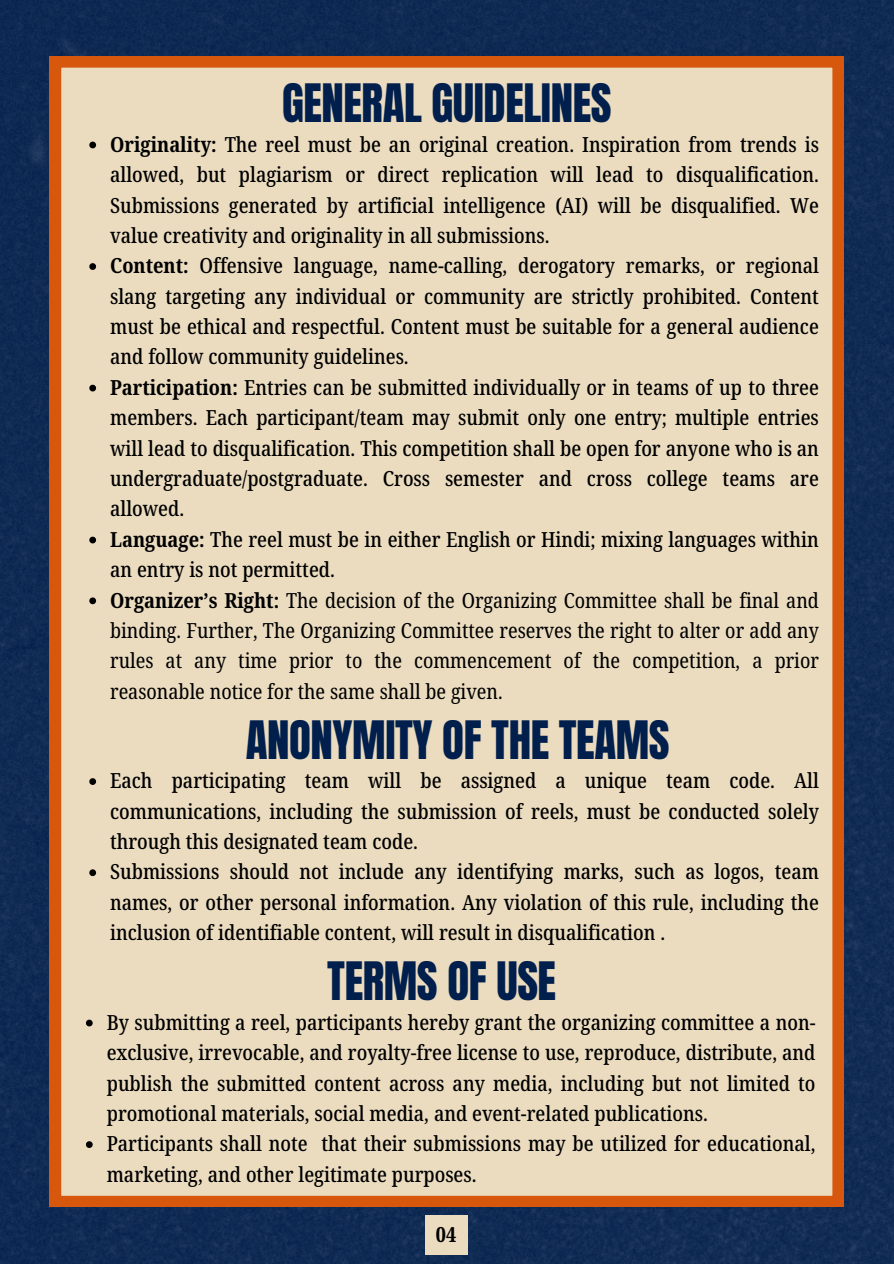
<style>
.page{position:relative;width:894px;height:1264px;background:#fff}
.page>*{position:absolute;margin:0;border:0;box-sizing:border-box;transform-origin:0 0}
.t1{font:45px "Anton";letter-spacing:-.01em;color:#011f4c}
.t2{font:500 20.85px/30.3px "Noto Serif Ethiopic Condensed";color:#000}
.t3{font:700 20.85px "Noto Serif Ethiopic Condensed";color:#000}
.s1{font-weight:700}
.s2{font-weight:400}
</style>
<div class="page">
<div style="left:0;top:0;width:893px;height:1263px;background:#102b54"></div>
<div style="left:50px;top:56px;width:793px;height:1150px;background:#ebdcc0"></div>
<svg style="left:89px;top:142px;width:7px;height:6px"></svg>
<svg style="left:89px;top:263px;width:7px;height:7px"></svg>
<svg style="left:89px;top:385px;width:7px;height:6px"></svg>
<svg style="left:89px;top:536px;width:7px;height:7px"></svg>
<svg style="left:89px;top:597px;width:7px;height:7px"></svg>
<div style="left:425px;top:1214px;width:43px;height:40px;background:#ebdcc0"></div>
<svg style="left:89px;top:778px;width:7px;height:7px"></svg>
<svg style="left:89px;top:869px;width:7px;height:7px"></svg>
<svg style="left:86px;top:1019px;width:7px;height:7px"></svg>
<svg style="left:86px;top:1141px;width:7px;height:6px"></svg>
<h1 class="t1" style="left:282px;top:71px;width:331px">GENERAL GUIDELINES</h1>
<p class="t2" style="left:110px;top:128px;width:710px"><span class="s1">Originality:</span> The reel must be an original creation. Inspiration from trends is allowed, but plagiarism or direct replication will lead to disqualification.<br>Submissions generated by artificial intelligence (AI) will be disqualified. We value creativity and originality in all submissions.<br><span class="s1">Content:</span> Offensive language, name-calling, derogatory remarks, or regional slang targeting any individual or community are strictly prohibited. Content must be ethical and respectful. Content must be suitable for a general audience and follow community guidelines.<br><span class="s1">Participation:</span> Entries can be submitted individually or in teams of up to three members. Each participant/team may submit only one entry; multiple entries will lead to disqualification. This competition shall be open for anyone who is an undergraduate/postgraduate. Cross semester and cross college teams are allowed.<br><span class="s1">Language:</span> The reel must be in either English or Hindi; mixing languages within an entry is not permitted.<br><span class="s1">Organizer’s Right:</span> <span class="s2">The decision of the Organizing Committee shall be final and binding. Further, The Organizing Committee reserves the right to alter or add any rules at any time prior to the commencement of the competition, a prior reasonable notice for the same shall be given.</span></p>
<h1 class="t1" style="left:246px;top:707px;width:425px">ANONYMITY OF THE TEAMS</h1>
<p class="t2" style="left:110px;top:765px;width:710px">Each participating team will be assigned a unique team code. All communications, including the submission of reels, must be conducted solely through this designated team code.<br>Submissions should not include any identifying marks, such as logos, team names, or other personal information. Any violation of this rule, including the inclusion of identifiable content, will result in disqualification .</p>
<h1 class="t1" style="left:327px;top:949px;width:230px">TERMS OF USE</h1>
<p class="t2" style="left:107px;top:1006px;width:710px">By submitting a reel, participants hereby grant the organizing committee a non&shy;exclusive, irrevocable, and royalty-free license to use, reproduce, distribute, and publish the submitted content across any media, including but not limited to promotional materials, social media, and event-related publications.<br>Participants shall note that their submissions may be utilized for educational, marketing, and other legitimate purposes.</p>
<p class="t3" style="left:436px;top:1219px;width:22px">04</p>
</div>
